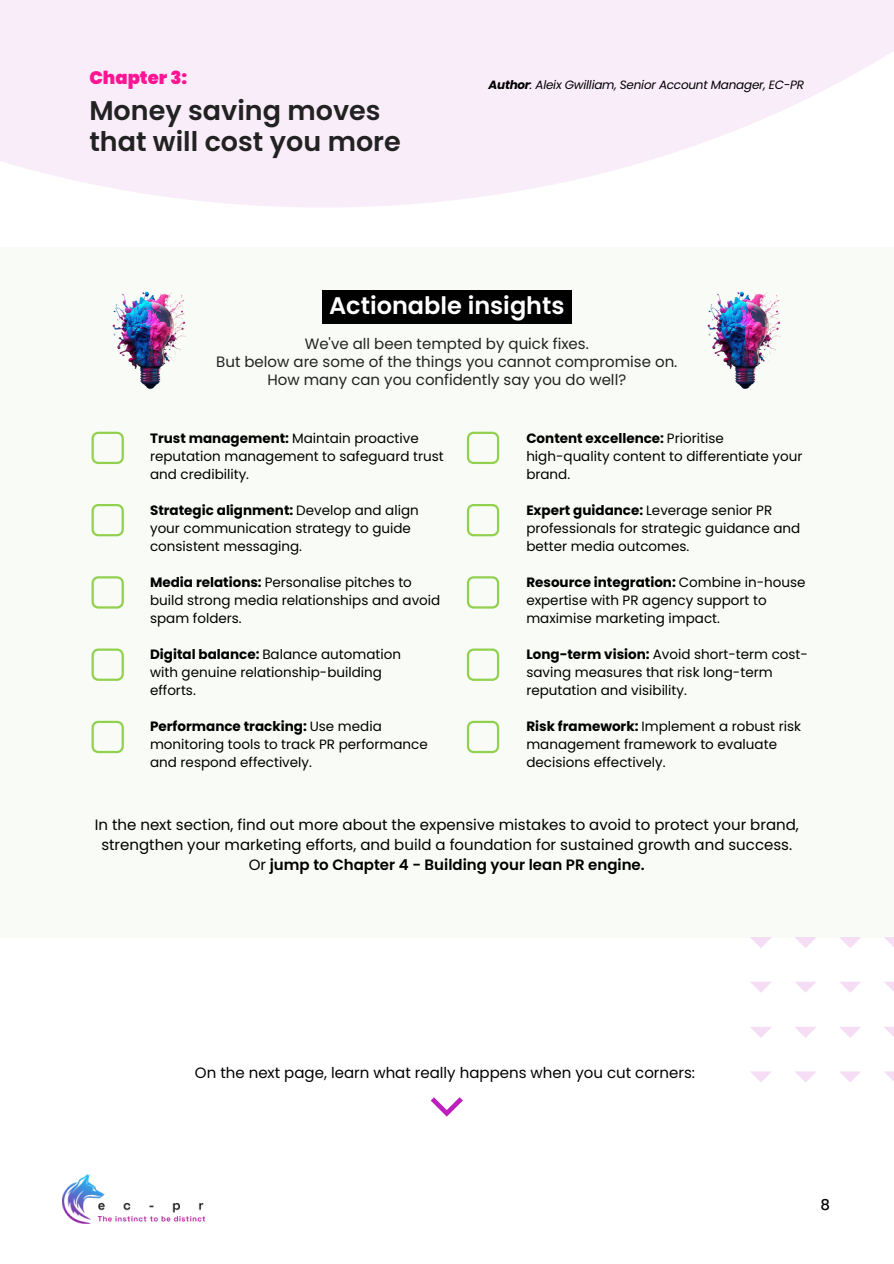
<style>
.page{position:relative;width:894px;height:1264px;background:#fff}
.page>*{position:absolute;margin:0;border:0;box-sizing:border-box;transform-origin:0 0}
.t1{font:600 27px/31.5px "Poppins";color:#222}
.t2{font:600 24px "Poppins";color:#fff}
.t3{font:900 18px "Poppins";color:#ff1593}
.t4{font:15px/20.2px "Poppins";color:#000;text-align:center}
.t5{font:15px/18px "Poppins";color:#222;text-align:center}
.t6{font:500 15px "Poppins";color:#000}
.t7{font:13.5px/18px "Poppins";color:#000}
.t8{font:italic 12px "Poppins";letter-spacing:-.02em;color:#000}
.s1{font-weight:700}
.s2{font-weight:600}
</style>
<div class="page">
<img style="left:62px;top:1174px;width:143px;height:49px">
<div style="left:0;top:0;width:893px;height:208px;background:linear-gradient(to bottom,#f8eaf8,#fcf6fc)"></div>
<div style="left:0;top:247px;width:893px;height:690px;background:#f9fcf6"></div>
<img style="left:707px;top:291px;width:74px;height:98px">
<img style="left:112px;top:291px;width:74px;height:98px">
<div style="left:322px;top:290px;width:249px;height:33px;background:#000"></div>
<svg style="left:884px;top:1071px;width:9px;height:9px"></svg>
<svg style="left:884px;top:1027px;width:9px;height:9px"></svg>
<svg style="left:884px;top:982px;width:9px;height:9px"></svg>
<svg style="left:884px;top:937px;width:9px;height:9px"></svg>
<svg style="left:839px;top:1071px;width:22px;height:11px"></svg>
<svg style="left:840px;top:1027px;width:21px;height:10px"></svg>
<svg style="left:840px;top:981px;width:21px;height:11px"></svg>
<svg style="left:839px;top:937px;width:22px;height:11px"></svg>
<svg style="left:795px;top:1071px;width:21px;height:11px"></svg>
<svg style="left:795px;top:1027px;width:21px;height:10px"></svg>
<svg style="left:795px;top:982px;width:21px;height:10px"></svg>
<svg style="left:794px;top:937px;width:22px;height:11px"></svg>
<svg style="left:750px;top:1071px;width:21px;height:11px"></svg>
<svg style="left:750px;top:1027px;width:21px;height:10px"></svg>
<svg style="left:750px;top:982px;width:21px;height:10px"></svg>
<svg style="left:750px;top:937px;width:21px;height:11px"></svg>
<svg style="left:91px;top:431px;width:33px;height:33px"></svg>
<svg style="left:91px;top:504px;width:33px;height:32px"></svg>
<svg style="left:91px;top:576px;width:33px;height:32px"></svg>
<svg style="left:91px;top:648px;width:33px;height:33px"></svg>
<svg style="left:91px;top:720px;width:33px;height:33px"></svg>
<svg style="left:466px;top:431px;width:33px;height:33px"></svg>
<svg style="left:466px;top:504px;width:33px;height:32px"></svg>
<svg style="left:466px;top:576px;width:33px;height:32px"></svg>
<svg style="left:466px;top:648px;width:33px;height:33px"></svg>
<svg style="left:466px;top:720px;width:33px;height:33px"></svg>
<svg style="left:430px;top:1097px;width:33px;height:19px"></svg>
<h3 class="t3" style="left:89px;top:65px;width:99px">Chapter 3:</h3>
<h1 class="t1" style="left:89px;top:94px;width:313px">Money saving moves that will cost you more</h1>
<p class="t8" style="left:488px;top:76px;width:317px"><span class="s1">Author</span>: Aleix Gwilliam, Senior Account Manager, EC-PR</p>
<h5 class="t2" style="left:329px;top:289px;width:237px">Actionable insights</h5>
<h5 class="t5" style="left:216px;top:334px;width:462px">We've all been tempted by quick fixes.<br>But below are some of the things you cannot compromise on.<br>How many can you confidently say you do well?</h5>
<h2 class="t7" style="left:150px;top:429px;width:295px"><span class="s1">Trust management:</span> Maintain proactive reputation management to safeguard trust and credibility.</h2>
<h4 class="t7" style="left:150px;top:501px;width:270px"><span class="s1">Strategic alignment:</span> Develop and align your communication strategy to guide consistent messaging.</h4>
<p class="t7" style="left:150px;top:573px;width:292px"><span class="s1">Media relations:</span> Personalise pitches to build strong media relationships and avoid spam folders.</p>
<h5 class="t7" style="left:150px;top:645px;width:252px"><span class="s1">Digital balance:</span> Balance automation with genuine relationship-building efforts.</h5>
<h5 class="t7" style="left:150px;top:717px;width:279px"><span class="s1">Performance tracking:</span> Use media monitoring tools to track PR performance and respond effectively.</h5>
<h5 class="t7" style="left:526px;top:429px;width:277px"><span class="s1">Content excellence:</span> Prioritise high-quality content to differentiate your brand.</h5>
<h5 class="t7" style="left:526px;top:501px;width:275px"><span class="s1">Expert guidance:</span> Leverage senior PR professionals for strategic guidance and better media outcomes.</h5>
<p class="t7" style="left:526px;top:573px;width:281px"><span class="s1">Resource integration:</span> Combine in-house expertise with PR agency support to maximise marketing impact.</p>
<h5 class="t7" style="left:526px;top:645px;width:283px"><span class="s1">Long-term vision:</span> Avoid short-term cost&shy;saving measures that risk long-term reputation and visibility.</h5>
<h5 class="t7" style="left:526px;top:717px;width:276px"><span class="s1">Risk framework:</span> Implement a robust risk management framework to evaluate decisions effectively.</h5>
<p class="t4" style="left:95px;top:814px;width:705px">In the next section, find out more about the expensive mistakes to avoid to protect your brand, strengthen your marketing efforts, and build a foundation for sustained growth and success.<br>Or <span class="s2">jump to Chapter 4 - Building your lean PR engine.</span></p>
<h4 class="t4" style="left:195px;top:1063px;width:501px">On the next page, learn what really happens when you cut corners:</h4>
<p class="t6" style="left:820px;top:1193px;width:11px">8</p>
</div>
